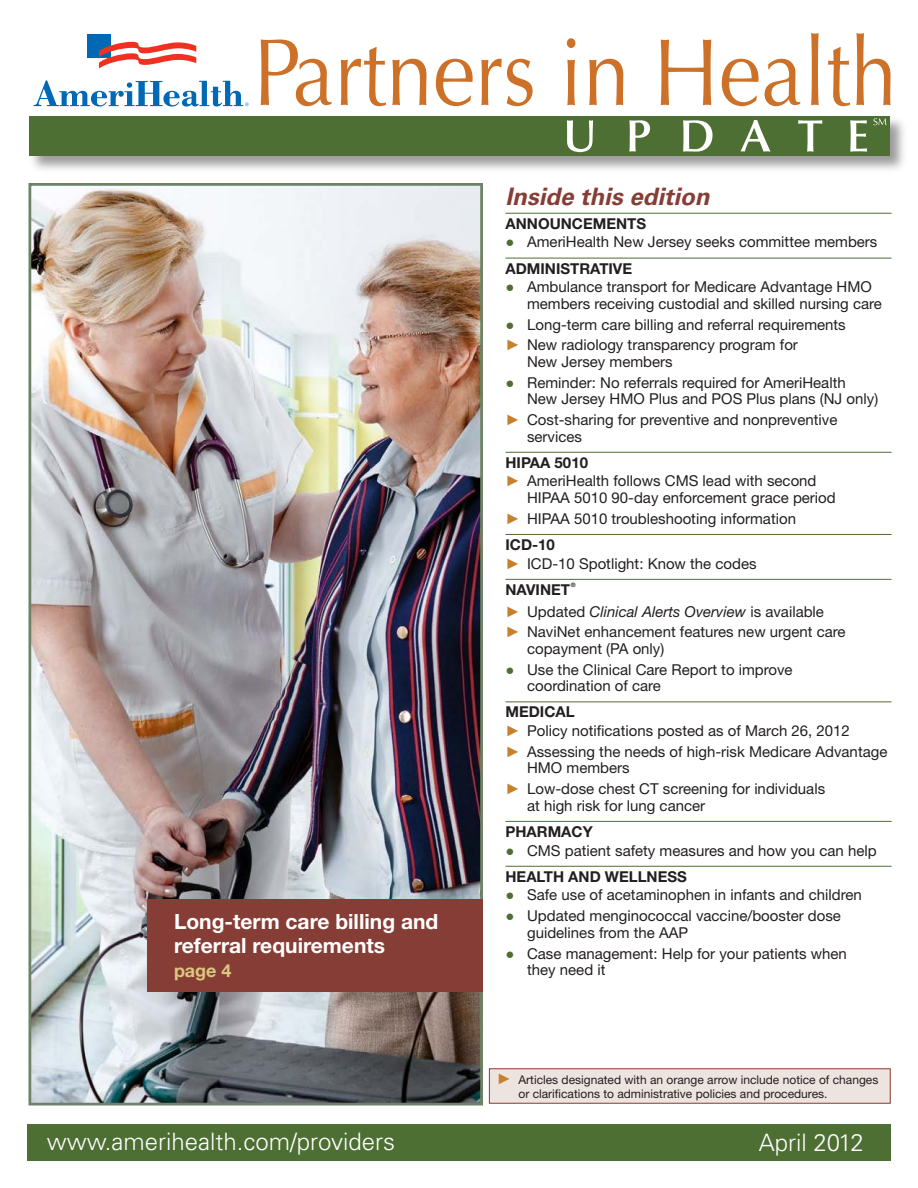
<style>
.page{position:relative;width:918px;height:1188px;background:#fff}
.page>*{position:absolute;margin:0;border:0;box-sizing:border-box;transform-origin:0 0}
.t1{font:300 24px "Univers LT Std";color:#fff}
.t2{font:italic 700 24px "Univers LT Std";color:#863d35}
.Picture_Callout_head{font:700 21px/24px "Helvetica Neue LT Std";color:#fff}
.Picture_Callout_head-2{font:700 18px "Helvetica Neue LT Std";color:#dcc880}
.TOC_-Front{font:15px/16.5px "Helvetica Neue LT Std";color:#231f20}
.TOC_-Front_-_Notice{font:15px/16.5px "Helvetica Neue LT Std";color:#231f20}
.TOC_heading{font:700 15px "Helvetica Neue LT Std";color:#231f20}
.TOC_-Front_-_Notice-2{font:italic 15px "Helvetica Neue LT Std";color:#231f20}
.TOC_-Front_-_Notice-3{font:12px/13.5px "Helvetica Neue LT Std";color:#231f20}
.TOC_heading-2{font:700 6px "Helvetica Neue LT Std";color:#231f20}
.s1{font-family:"Arial";color:#4e6f33}
.s2{font-family:"Arial";color:#c6802e}
.s3{font-family:"Arial";font-style:normal;color:#c6802e}
.s4{font-style:normal}
.s5{font-family:"Arial";font-size:15px;color:#c6802e}
</style>
<div class="page">
<div style="left:27px;top:1124px;width:864px;height:37px;background:#4e6f33"></div>
<div style="left:489px;top:1068px;width:402px;height:36px;background:#ede3df;border:1px solid #863d35"></div>
<img style="left:29px;top:116px;width:875px;height:54px">
<div style="left:30px;top:116px;width:860px;height:40px;background:#4e6f33"></div>
<svg style="left:261px;top:40px;width:71px;height:66px"></svg>
<svg style="left:341px;top:47px;width:45px;height:59px"></svg>
<svg style="left:392px;top:59px;width:34px;height:46px"></svg>
<svg style="left:436px;top:59px;width:37px;height:47px"></svg>
<svg style="left:481px;top:59px;width:52px;height:47px"></svg>
<svg style="left:567px;top:38px;width:8px;height:67px"></svg>
<svg style="left:589px;top:59px;width:34px;height:46px"></svg>
<svg style="left:661px;top:40px;width:50px;height:65px"></svg>
<svg style="left:722px;top:59px;width:37px;height:47px"></svg>
<svg style="left:765px;top:59px;width:35px;height:47px"></svg>
<svg style="left:811px;top:33px;width:8px;height:72px"></svg>
<svg style="left:828px;top:47px;width:22px;height:59px"></svg>
<svg style="left:856px;top:33px;width:35px;height:72px"></svg>
<div style="left:87px;top:34px;width:24px;height:23px;background:#0168b3"></div>
<svg style="left:99px;top:42px;width:97px;height:27px"></svg>
<svg style="left:34px;top:80px;width:215px;height:27px"></svg>
<svg style="left:567px;top:120px;width:26px;height:32px"></svg>
<svg style="left:629px;top:120px;width:21px;height:32px"></svg>
<svg style="left:683px;top:120px;width:30px;height:32px"></svg>
<svg style="left:741px;top:120px;width:29px;height:32px"></svg>
<svg style="left:798px;top:120px;width:24px;height:32px"></svg>
<svg style="left:850px;top:120px;width:17px;height:32px"></svg>
<svg style="left:873px;top:118px;width:13px;height:7px"></svg>
<img style="left:33px;top:187px;width:446px;height:914px">
<div style="left:29px;top:183px;width:454px;height:922px;border:3px solid #6c8465"></div>
<hr style="left:506px;top:213px;width:386px;height:1px;background:#4e6f33">
<hr style="left:506px;top:258px;width:386px;height:1px;background:#4e6f33">
<hr style="left:506px;top:452px;width:386px;height:1px;background:#4e6f33">
<hr style="left:506px;top:534px;width:386px;height:1px;background:#4e6f33">
<hr style="left:506px;top:579px;width:386px;height:1px;background:#4e6f33">
<hr style="left:506px;top:701px;width:386px;height:1px;background:#4e6f33">
<hr style="left:506px;top:821px;width:386px;height:1px;background:#4e6f33">
<hr style="left:506px;top:866px;width:386px;height:1px;background:#4e6f33">
<div style="left:147px;top:899px;width:335px;height:93px;background:#863d35"></div>
<p class="Picture_Callout_head" style="left:174px;top:909px;width:266px">Long-term care billing and referral requirements</p>
<p class="Picture_Callout_head-2" style="left:174px;top:959px;width:59px">page 4</p>
<p class="t2" style="left:506px;top:182px;width:206px">Inside this edition</p>
<p class="TOC_heading" style="left:506px;top:214px;width:142px">ANNOUNCEMENTS</p>
<p class="TOC_-Front" style="left:506px;top:234px;width:373px"><span class="s1">●</span> AmeriHealth New Jersey seeks committee members</p>
<p class="TOC_heading" style="left:506px;top:259px;width:127px">Administrative</p>
<p class="TOC_-Front" style="left:527px;top:278px;width:356px;text-indent:-22px"><span class="s1">●</span> Ambulance transport for Medicare Advantage HMO members receiving custodial and skilled nursing care</p>
<p class="TOC_-Front" style="left:506px;top:316px;width:342px"><span class="s1">●</span> Long-term care billing and referral requirements</p>
<p class="TOC_-Front_-_Notice" style="left:527px;top:337px;width:272px;text-indent:-22px"><span class="s2">►</span> New radiology transparency program for<br>New Jersey members</p>
<p class="TOC_-Front" style="left:527px;top:374px;width:353px;text-indent:-22px"><span class="s1">●</span> Reminder: No referrals required for AmeriHealth<br>New Jersey HMO Plus and POS Plus plans (NJ only)</p>
<p class="TOC_-Front_-_Notice" style="left:527px;top:411px;width:312px;text-indent:-22px"><span class="s2">►</span> Cost-sharing for preventive and nonpreventive services</p>
<p class="TOC_heading" style="left:506px;top:453px;width:84px">HIPAA 5010</p>
<p class="TOC_-Front_-_Notice" style="left:527px;top:473px;width:310px;text-indent:-22px"><span class="s2">►</span> AmeriHealth follows CMS lead with second<br>HIPAA 5010 90-day enforcement grace period</p>
<p class="TOC_-Front_-_Notice" style="left:506px;top:510px;width:292px"><span class="s2">►</span> HIPAA 5010 troubleshooting information</p>
<p class="TOC_heading" style="left:506px;top:535px;width:51px">ICD-10</p>
<p class="TOC_-Front_-_Notice" style="left:506px;top:555px;width:253px"><span class="s2">►</span> ICD-10 Spotlight: Know the codes</p>
<p class="TOC_heading" style="left:506px;top:580px;width:66px">NAVI NET</p>
<p class="TOC_heading-2" style="left:571px;top:581px;width:6px">®</p>
<p class="TOC_-Front_-_Notice-2" style="left:506px;top:602px;width:320px"><span class="s3">►</span> <span class="s4">Updated</span> Clinical Alerts Overview <span class="s4">is available</span></p>
<p class="TOC_-Front_-_Notice" style="left:527px;top:624px;width:320px;text-indent:-22px"><span class="s2">►</span> NaviNet enhancement features new urgent care copayment (PA only)</p>
<p class="TOC_-Front" style="left:527px;top:661px;width:267px;text-indent:-22px"><span class="s1">●</span> Use the Clinical Care Report to improve coordination of care</p>
<p class="TOC_heading" style="left:506px;top:703px;width:71px">MEDICAL</p>
<p class="TOC_-Front_-_Notice" style="left:506px;top:722px;width:346px"><span class="s2">►</span> Policy notifications posted as of March 26, 2012</p>
<p class="TOC_-Front_-_Notice" style="left:527px;top:743px;width:362px;text-indent:-22px"><span class="s2">►</span> Assessing the needs of high-risk Medicare Advantage<br>HMO members</p>
<p class="TOC_-Front_-_Notice" style="left:527px;top:780px;width:300px;text-indent:-22px"><span class="s2">►</span> Low-dose chest CT screening for individuals at high risk for lung cancer</p>
<p class="TOC_heading" style="left:506px;top:822px;width:89px">PHARMACY</p>
<p class="TOC_-Front" style="left:506px;top:842px;width:373px"><span class="s1">●</span> CMS patient safety measures and how you can help</p>
<p class="TOC_heading" style="left:506px;top:867px;width:183px">HEALTH AND WELLNESS</p>
<p class="TOC_-Front" style="left:506px;top:887px;width:358px"><span class="s1">●</span> Safe use of acetaminophen in infants and children</p>
<p class="TOC_-Front" style="left:527px;top:907px;width:315px;text-indent:-22px"><span class="s1">●</span> Updated menginococcal vaccine/booster dose guidelines from the AAP</p>
<p class="TOC_-Front" style="left:527px;top:945px;width:321px;text-indent:-22px"><span class="s1">●</span> Case management: Help for your patients when they need it</p>
<p class="TOC_-Front_-_Notice-3" style="left:519px;top:1073px;width:361px;text-indent:-22px"><span class="s5">►</span> Articles designated with an orange arrow include notice of changes or clarifications to administrative policies and procedures.</p>
<p class="t1" style="left:47px;top:1127px;width:350px">www.amerihealth.com/providers</p>
<p class="t1" style="left:759px;top:1128px;width:107px">April 2012</p>
</div>
